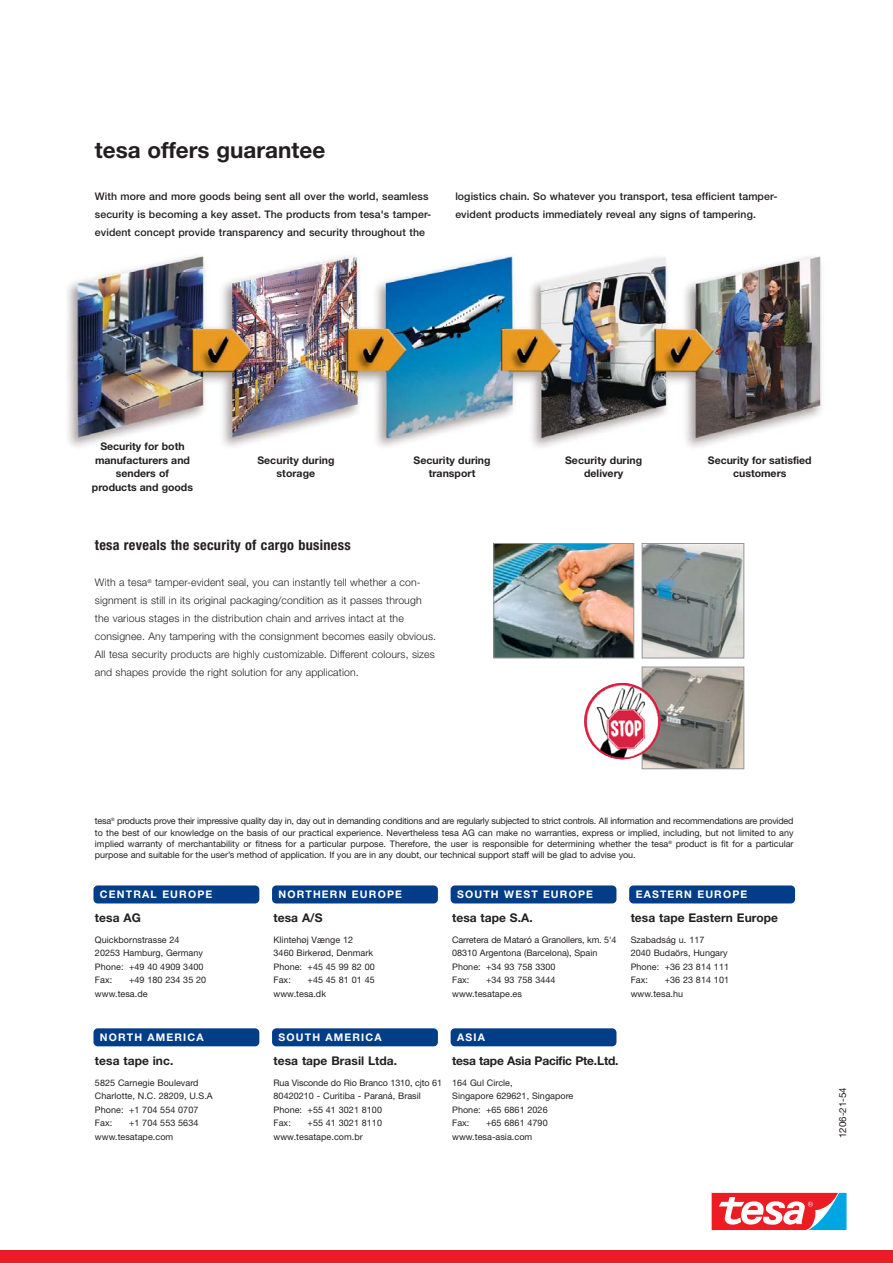
<style>
.page{position:relative;width:893px;height:1263px;background:#fff}
.page>*{position:absolute;margin:0;border:0;box-sizing:border-box;transform-origin:0 0}
.t1{font:700 22.5px "Helvetica Neue";color:#231f20}
.t2{font:700 condensed 14.25px "Helvetica Neue";letter-spacing:.02em;color:#231f20}
.t3{font:700 12px "Helvetica Neue";letter-spacing:.005em;color:#231f20}
.t4{font:700 12px "Helvetica Neue";letter-spacing:-.015em;color:#231f20}
.t5{font:300 10.5px/18px "Helvetica Neue";letter-spacing:.01em;color:#231f20}
.t6{font:500 10.5px/18px "Helvetica Neue";letter-spacing:.01em;color:#231f20}
.t7{font:700 10.5px/13.5px "Helvetica Neue";color:#231f20;text-align:center}
.t8{font:700 10.5px "Helvetica Neue";letter-spacing:.11em;color:#fff}
.t9{font:9.75px "Helvetica Neue";color:#231f20}
.t10{font:9px/13.5px "Helvetica Neue";letter-spacing:.005em;color:#231f20}
</style>
<div class="page">
<div style="left:0;top:1250px;width:893px;height:13px;background:#ed1c24"></div>
<svg style="left:712px;top:1193px;width:134px;height:37px"></svg>
<div style="left:93px;top:1028px;width:166px;height:18px;background:#023e88;border-radius:4px"></div>
<div style="left:93px;top:885px;width:166px;height:18px;background:#023e88;border-radius:4px"></div>
<div style="left:272px;top:1028px;width:166px;height:18px;background:#023e88;border-radius:4px"></div>
<div style="left:272px;top:885px;width:166px;height:18px;background:#023e88;border-radius:4px"></div>
<div style="left:451px;top:1028px;width:165px;height:18px;background:#023e88;border-radius:4px"></div>
<div style="left:451px;top:885px;width:165px;height:18px;background:#023e88;border-radius:4px"></div>
<div style="left:629px;top:885px;width:166px;height:18px;background:#023e88;border-radius:4px"></div>
<img style="left:496px;top:545px;width:136px;height:111px">
<div style="left:494px;top:543px;width:140px;height:115px;border:1px solid #939598"></div>
<img style="left:67px;top:255px;width:755px;height:193px">
<img style="left:644px;top:545px;width:98px;height:111px">
<div style="left:642px;top:543px;width:102px;height:115px;border:1px solid #939598"></div>
<img style="left:644px;top:669px;width:98px;height:98px">
<div style="left:642px;top:667px;width:102px;height:102px;border:1px solid #939598"></div>
<svg style="left:584px;top:683px;width:76px;height:76px"></svg>
<img style="left:623px;top:683px;width:37px;height:66px">
<h1 class="t1" style="left:95px;top:142px;width:232px">tesa offers guarantee</h1>
<p class="t6" style="left:95px;top:189px;width:338px">With more and more goods being sent all over the world, seamless security is becoming a key asset. The products from tesa's tamper&shy;evident concept provide transparency and security throughout the</p>
<p class="t6" style="left:455px;top:189px;width:324px">logistics chain. So whatever you transport, tesa efficient tamper&shy;evident products immediately reveal any signs of tampering.</p>
<p class="t7" style="left:92px;top:441px;width:103px">Security for both manufacturers and senders of<br>products and goods</p>
<p class="t7" style="left:257px;top:454px;width:79px">Security during storage</p>
<p class="t7" style="left:413px;top:454px;width:79px">Security during transport</p>
<h2 class="t2" style="left:95px;top:540px;width:257px">tesa reveals the security of cargo business</h2>
<p class="t5" style="left:95px;top:575px;width:343px">With a tesa<sup>®</sup> tamper-evident seal, you can instantly tell whether a con&shy;signment is still in its original packaging/condition as it passes through the various stages in the distribution chain and arrives intact at the consignee. Any tampering with the consignment becomes easily obvious.<br>All tesa security products are highly customizable. Different colours, sizes and shapes provide the right solution for any application.</p>
<p class="t7" style="left:565px;top:454px;width:79px">Security during delivery</p>
<p class="t7" style="left:708px;top:454px;width:105px">Security for satisfied customers</p>
<p class="t10" style="left:95px;top:816px;width:700px;line-height:11.2px;text-align:justify">tesa<sup>®</sup> products prove their impressive quality day in, day out in demanding conditions and are regularly subjected to strict controls. All information and recommendations are provided to the best of our knowledge on the basis of our practical experience. Nevertheless tesa AG can make no warranties, express or implied, including, but not limited to any implied warranty of merchantability or fitness for a particular purpose. Therefore, the user is responsible for determining whether the tesa<sup>®</sup> product is fit for a particular purpose and suitable for the user’s method of application. If you are in any doubt, our technical support staff will be glad to advise you.</p>
<p class="t8" style="left:100px;top:890px;width:114px">CENTRAL EUROPE</p>
<h3 class="t3" style="left:95px;top:913px;width:47px">tesa AG</h3>
<p class="t10" style="left:95px;top:934px;width:110px">Quickbornstrasse 24<br>20253 Hamburg, Germany<br>Phone: +49 40 4909 3400<br>Fax:</p>
<p class="t10" style="left:95px;top:974px;width:113px;text-indent:34px">+49 180 234 35 20 www.tesa.de</p>
<p class="t8" style="left:100px;top:1033px;width:105px">NORTH AMERICA</p>
<h3 class="t3" style="left:95px;top:1056px;width:80px">tesa tape inc.</h3>
<p class="t10" style="left:95px;top:1077px;width:119px">5825 Carnegie Boulevard<br>Charlotte, N.C. 28209, U.S.A<br>Phone: +1 704 554 0707<br>Fax:</p>
<p class="t10" style="left:95px;top:1117px;width:105px;text-indent:34px">+1 704 553 5634 www.tesatape.com</p>
<p class="t8" style="left:279px;top:890px;width:125px">NORTHERN EUROPE</p>
<h3 class="t3" style="left:274px;top:913px;width:51px">tesa A/S</h3>
<p class="t10" style="left:274px;top:934px;width:103px">Klintehøj Vænge 12<br>3460 Birkerød, Denmark<br>Phone: +45 45 99 82 00<br>Fax:</p>
<p class="t10" style="left:274px;top:974px;width:103px;text-indent:34px">+45 45 81 01 45 www.tesa.dk</p>
<p class="t8" style="left:457px;top:890px;width:137px">SOUTH WEST EUROPE</p>
<h3 class="t3" style="left:452px;top:913px;width:82px">tesa tape S.A.</h3>
<p class="t10" style="left:452px;top:934px;width:166px">Carretera de Mataró a Granollers, km. 5'4<br>08310 Argentona (Barcelona), Spain<br>Phone: +34 93 758 3300<br>Fax:</p>
<p class="t10" style="left:452px;top:974px;width:105px;text-indent:34px">+34 93 758 3444 www.tesatape.es</p>
<p class="t8" style="left:636px;top:890px;width:113px">EASTERN EUROPE</p>
<h3 class="t3" style="left:631px;top:913px;width:149px">tesa tape Eastern Europe</h3>
<p class="t10" style="left:631px;top:934px;width:100px">Szabadság u. 117<br>2040 Budaörs, Hungary<br>Phone: +36 23 814 111<br>Fax:</p>
<p class="t10" style="left:631px;top:974px;width:100px;text-indent:34px">+36 23 814 101 www.tesa.hu</p>
<p class="t8" style="left:279px;top:1033px;width:105px">SOUTH AMERICA</p>
<h3 class="t3" style="left:274px;top:1056px;width:125px">tesa tape Brasil Ltda.</h3>
<p class="t10" style="left:274px;top:1077px;width:170px">Rua Visconde do Rio Branco 1310, cjto 61<br>80420210 - Curitiba - Paraná, Brasil<br>Phone: +55 41 3021 8100<br>Fax:</p>
<p class="t10" style="left:274px;top:1117px;width:110px;text-indent:34px">+55 41 3021 8110 www.tesatape.com.br</p>
<p class="t8" style="left:457px;top:1033px;width:29px">ASIA</p>
<h3 class="t4" style="left:452px;top:1056px;width:168px">tesa tape Asia Pacific Pte.Ltd.</h3>
<p class="t10" style="left:452px;top:1077px;width:123px">164 Gul Circle,<br>Singapore 629621, Singapore<br>Phone: +65 6861 2026<br>Fax:</p>
<p class="t10" style="left:452px;top:1117px;width:97px;text-indent:34px">+65 6861 4790 www.tesa-asia.com</p>
<p class="t9" style="left:839px;top:1138px;width:52px;rotate:-90deg">1206-21-54</p>
</div>
